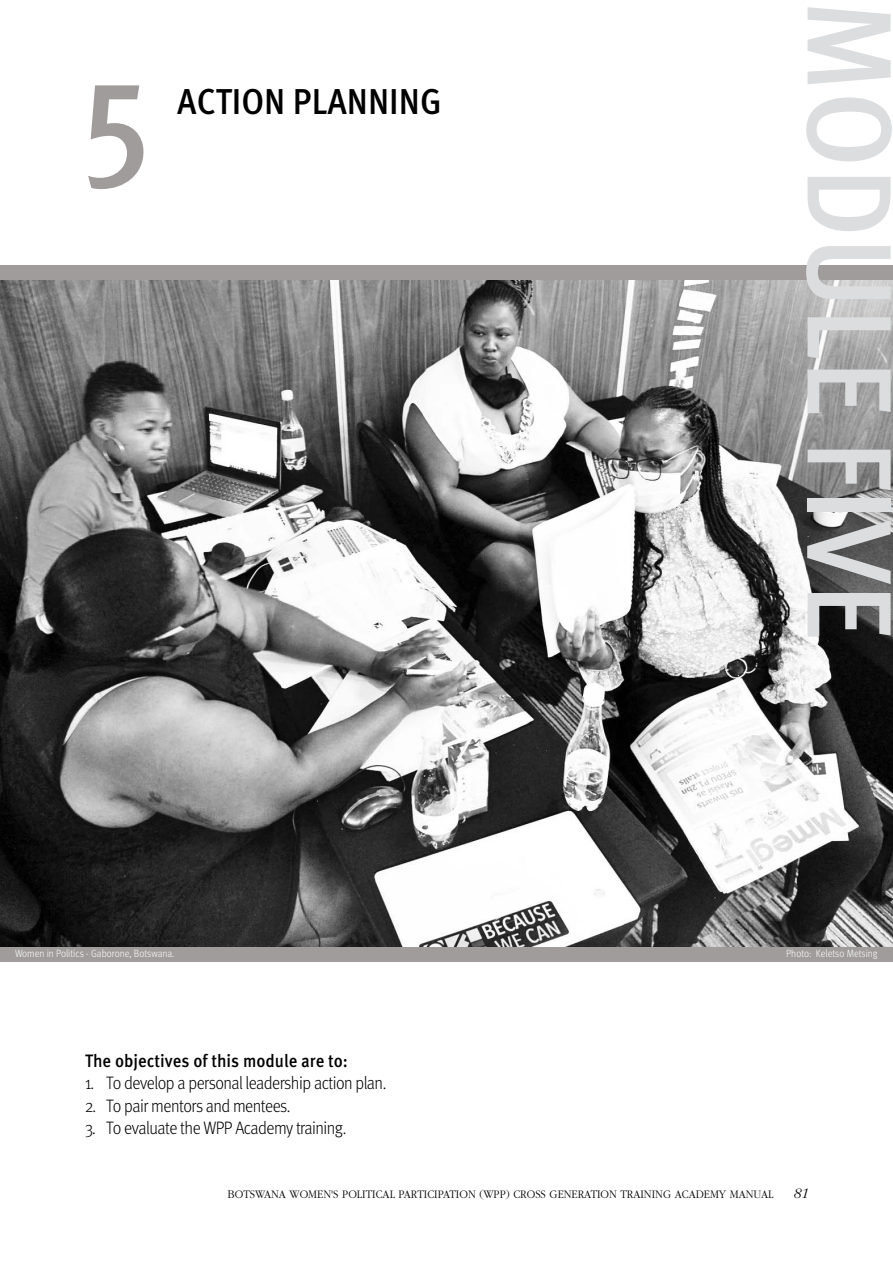
<style>
.page{position:relative;width:893px;height:1263px;background:#fff}
.page>*{position:absolute;margin:0;border:0;box-sizing:border-box;transform-origin:0 0}
.t1{font:500 150px "Meta OT";color:#a09c9c;scale:.92 1}
.t2{font:500 120px "Meta OT";color:#dcddde;scale:.92 1}
.t3{font:500 36px "Meta OT";color:#000;scale:.92 1}
.t4{font:300 18px "Meta OT";letter-spacing:-.03em;color:#000;scale:.92 1}
.t5{font:500 18px "Meta OT";color:#000;scale:.92 1}
.t6{font:italic 300 15px "Garamond";color:#000;scale:.92 1}
.t7{font:300 12px "Garamond";color:#000;scale:.92 1}
.t8{font:300 10.5px "Meta OT";color:#fff;scale:.92 1}
</style>
<div class="page">
<div style="left:0;top:933px;width:893px;height:29px;background:#a09c9c"></div>
<div style="left:0;top:266px;width:893px;height:28px;background:#a09c9c"></div>
<img style="left:0;top:281px;width:893px;height:666px">
<h1 class="t1" style="left:81px;top:54px;width:80px">5</h1>
<h3 class="t3" style="left:177px;top:88px;width:289px">ACTION PLANNING</h3>
<h2 class="t2" style="left:893px;top:0;width:697px;rotate:90deg">MODULE FIVE</h2>
<p class="t8" style="left:15px;top:950px;width:175px">Women in Politics - Gaborone, Botswana.</p>
<p class="t8" style="left:786px;top:950px;width:101px">Photo: Keletso Metsing</p>
<p class="t5" style="left:85px;top:1054px;width:287px">The objectives of this module are to:</p>
<p class="t4" style="left:85px;top:1077px;width:329px">1. To develop a personal leadership action plan.</p>
<p class="t4" style="left:85px;top:1099px;width:225px">2. To pair mentors and mentees.</p>
<p class="t4" style="left:85px;top:1122px;width:285px">3. To evaluate the WPP Academy training.</p>
<p class="t7" style="left:228px;top:1189px;width:595px">BOTSWANA WOMEN'S POLITICAL PARTICIPATION (WPP) CROSS GENERATION TRAINING ACADEMY MANUAL</p>
<p class="t6" style="left:793px;top:1187px;width:18px">81</p>
</div>
